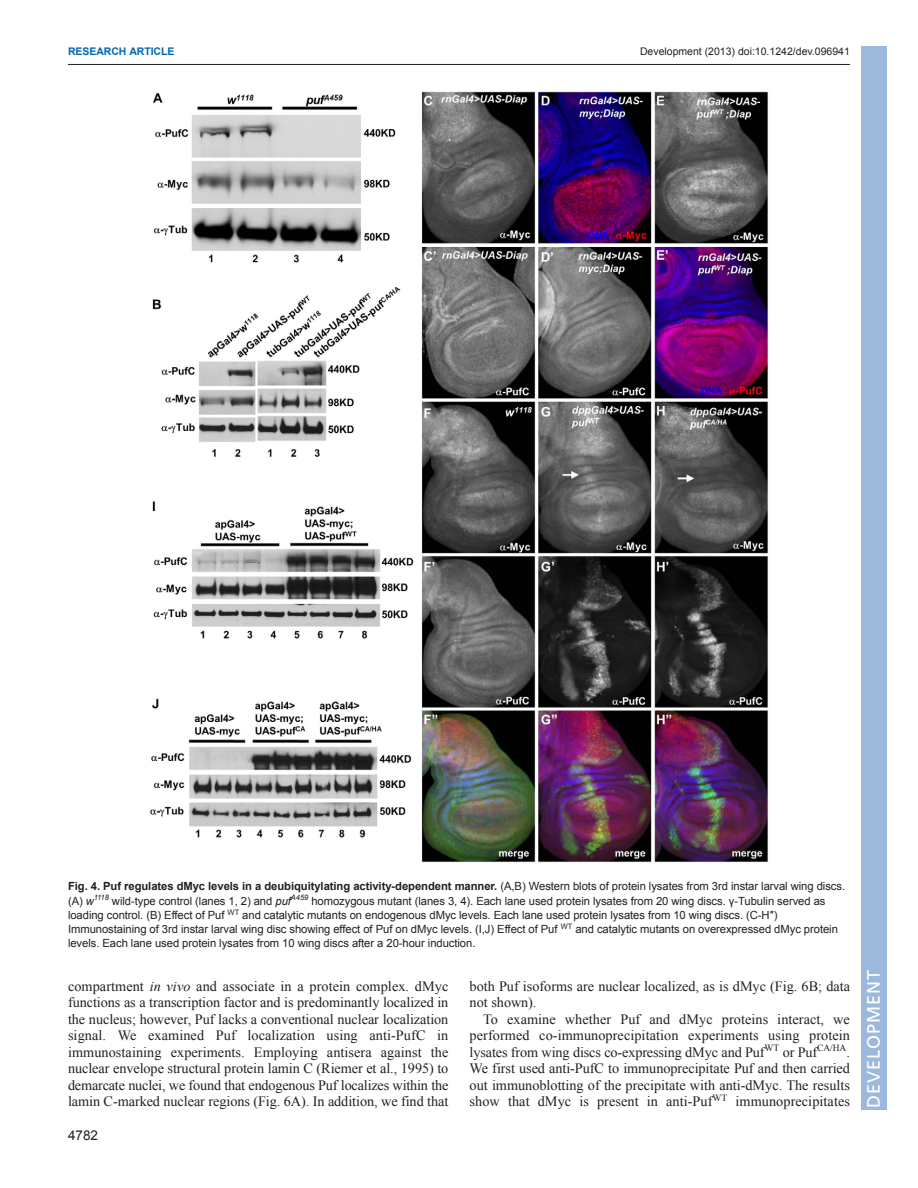
<style>
.page{position:relative;width:918px;height:1188px;background:#fff}
.page>*{position:absolute;margin:0;border:0;box-sizing:border-box;transform-origin:0 0}
.t1{font:18px "Frutiger LT Std";letter-spacing:.055em;color:#fff}
.t2{font:14.25px/16.5px "Times New Roman";color:#231f20;text-align:justify}
.t3{font:13.5px "Arial";color:#231f20}
.t4{font:11.25px/14.2px "Arial";letter-spacing:-.005em;color:#231f20}
.t5{font:10.5px "Arial";color:#231f20}
.t6{font:700 10.5px "Arial";letter-spacing:-.005em;color:#0166b3}
.s1{font-weight:700}
.s2{font-style:italic}
</style>
<div class="page">
<hr style="left:68px;top:64px;width:782px;height:1px;background:#231f20">
<img style="left:150px;top:91px;width:618px;height:772px">
<div style="left:861px;top:46px;width:25px;height:1064px;background:#9cb9db"></div>
<p class="t6" style="left:68px;top:45px;width:108px">RESEARCH ARTICLE</p>
<p class="t5" style="left:640px;top:45px;width:211px">Development (2013) doi:10.1242/dev.096941</p>
<p class="t4" style="left:68px;top:879px;width:779px"><span class="s1">Fig. 4. Puf regulates dMyc levels in a deubiquitylating activity-dependent manner.</span> (A,B) Western blots of protein lysates from 3rd instar larval wing discs. (A) <span class="s2">w</span><sup>1118</sup> wild-type control (lanes 1, 2) and <span class="s2">puf</span><sup>A459</sup> homozygous mutant (lanes 3, 4). Each lane used protein lysates from 20 wing discs. γ-Tubulin served as loading control. (B) Effect of Puf <sup>WT</sup> and catalytic mutants on endogenous dMyc levels. Each lane used protein lysates from 10 wing discs. (C-H″)<br>Immunostaining of 3rd instar larval wing disc showing effect of Puf on dMyc levels. (I,J) Effect of Puf <sup>WT</sup> and catalytic mutants on overexpressed dMyc protein levels. Each lane used protein lysates from 10 wing discs after a 20-hour induction.</p>
<p class="t2" style="left:68px;top:978px;width:382px">compartment <span class="s2">in vivo</span> and associate in a protein complex. dMyc functions as a transcription factor and is predominantly localized in the nucleus; however, Puf lacks a conventional nuclear localization signal. We examined Puf localization using anti-PufC in immunostaining experiments. Employing antisera against the nuclear envelope structural protein lamin C (Riemer et al., 1995) to demarcate nuclei, we found that endogenous Puf localizes within the lamin C-marked nuclear regions (Fig. 6A). In addition, we find that</p>
<p class="t2" style="left:470px;top:978px;width:382px">both Puf isoforms are nuclear localized, as is dMyc (Fig. 6B; data not shown).</p>
<p class="t2" style="left:470px;top:1011px;width:382px;text-indent:14px">To examine whether Puf and dMyc proteins interact, we performed co-immunoprecipitation experiments using protein lysates from wing discs co-expressing dMyc and Puf<sup>WT</sup> or Puf<sup>CA/HA</sup>.<br>We first used anti-PufC to immunoprecipitate Puf and then carried out immunoblotting of the precipitate with anti-dMyc. The results show that dMyc is present in anti-Puf<sup>WT</sup> immunoprecipitates</p>
<p class="t3" style="left:68px;top:1128px;width:32px">4782</p>
<p class="t1" style="left:863px;top:1108px;width:140px;rotate:-90deg">DEVELOPMENT</p>
</div>
